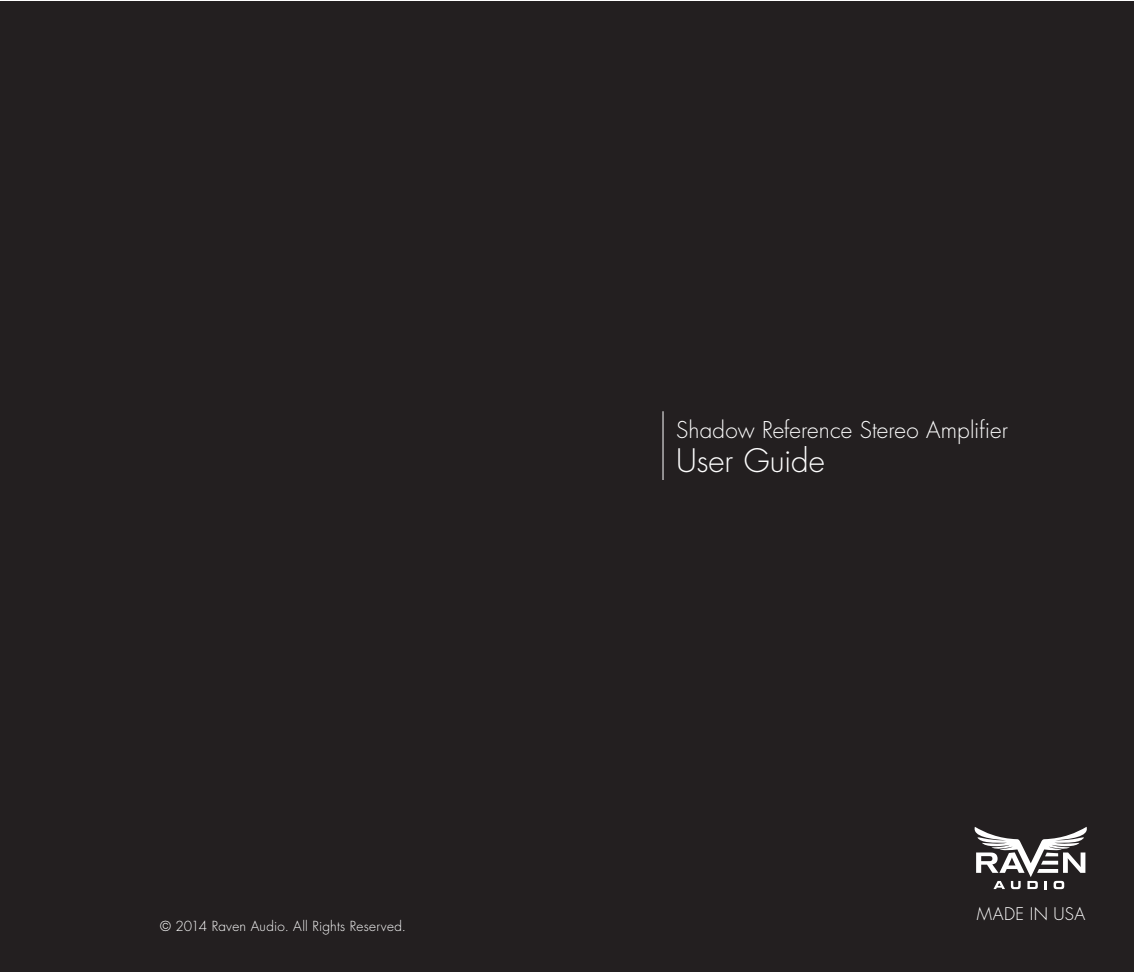
<style>
.page{position:relative;width:1134px;height:972px;background:#fff}
.page>*{position:absolute;margin:0;border:0;box-sizing:border-box;transform-origin:0 0}
.t1{font:300 31.5px "Futura Std";color:#fff}
.t2{font:300 22.5px "Futura Std";letter-spacing:.005em;color:#fff}
.t3{font:300 16.88px "Futura Std";letter-spacing:.02em;color:#fff}
.t4{font:300 13.5px "Futura Std";letter-spacing:.015em;color:#fff}
</style>
<div class="page">
<div style="left:0;top:1px;width:1134px;height:971px;background:#231f20"></div>
<svg style="left:974px;top:827px;width:113px;height:62px"></svg>
<hr style="left:663px;top:411px;width:1px;height:69px;background:#fff">
<p class="t4" style="left:160px;top:918px;width:247px">© 2014 Raven Audio. All Rights Reserved.</p>
<h2 class="t2" style="left:676px;top:416px;width:333px">Shadow Reference Stereo Amplifier</h2>
<h1 class="t1" style="left:676px;top:442px;width:150px">User Guide</h1>
<p class="t3" style="left:977px;top:903px;width:110px">MADE IN USA</p>
</div>
